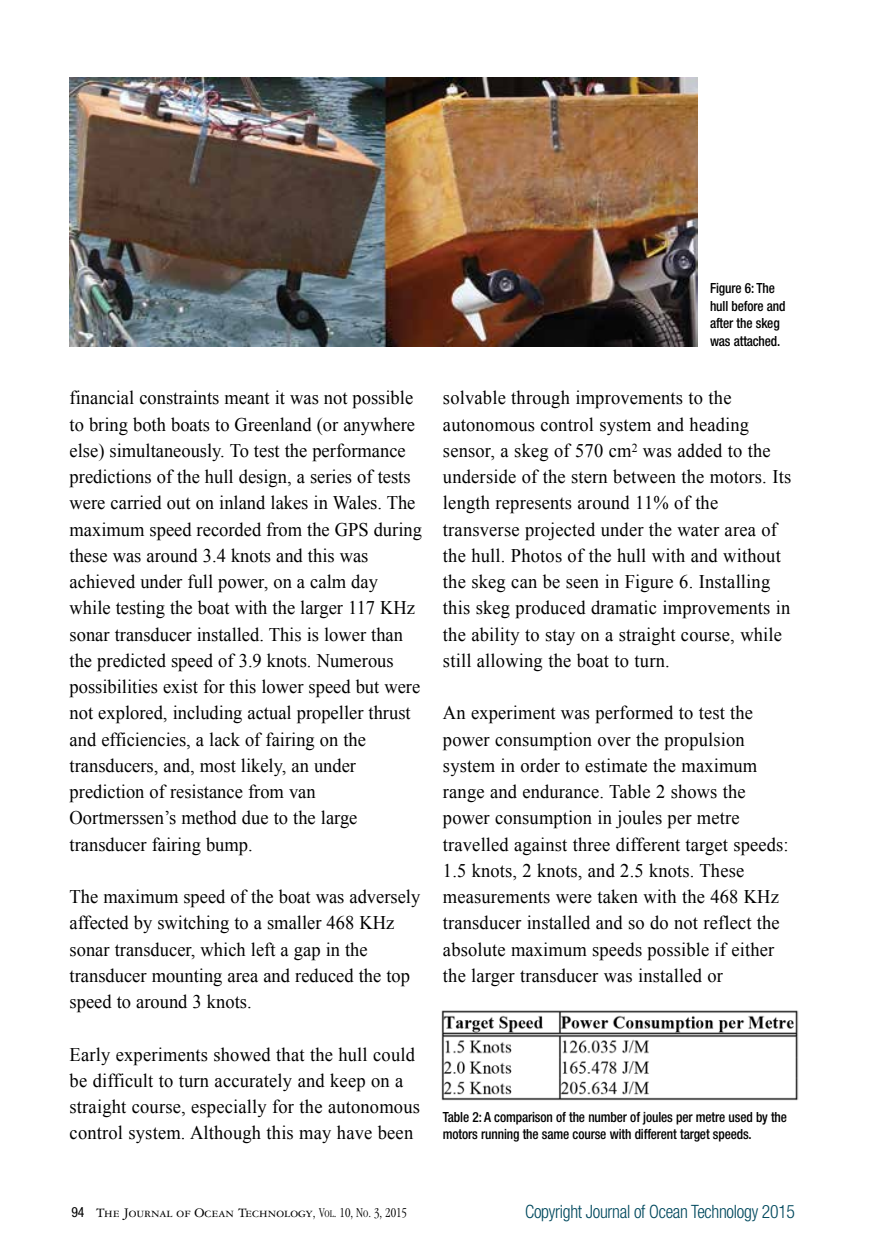
<style>
.page{position:relative;width:882px;height:1260px;background:#fff}
.page>*{position:absolute;margin:0;border:0;box-sizing:border-box;transform-origin:0 0}
.t1{font:19.25px/26.2px "Times New Roman";letter-spacing:.01em;color:#000;scale:.96 1}
.t2{font:300 condensed 18.38px "Helvetica Neue";letter-spacing:-.015em;color:#00495e;scale:.96 1}
.t3{font:500 condensed 14px/17.5px "Helvetica Neue";letter-spacing:-.01em;color:#000;scale:.95 1}
.t4{font:14px "Garamond Three SC";color:#000}
.s1{font-family:"Helvetica Neue";font-stretch:condensed}
.s2{font-family:"Garamond";font-weight:300;font-stretch:condensed}
.s3{font-family:"Garamond";font-weight:300;font-stretch:condensed;font-size:10.5px}
</style>
<div class="page">
<img style="left:70px;top:77px;width:627px;height:270px">
<img style="left:442px;top:1010px;width:357px;height:90px">
<p class="t1" style="left:70px;top:384px;width:369px">financial constraints meant it was not possible to bring both boats to Greenland (or anywhere else) simultaneously. To test the performance predictions of the hull design, a series of tests were carried out on inland lakes in Wales. The maximum speed recorded from the GPS during these was around 3.4 knots and this was achieved under full power, on a calm day while testing the boat with the larger 117 KHz sonar transducer installed. This is lower than the predicted speed of 3.9 knots. Numerous possibilities exist for this lower speed but were not explored, including actual propeller thrust and efficiencies, a lack of fairing on the transducers, and, most likely, an under prediction of resistance from van Oortmerssen’s method due to the large transducer fairing bump.</p>
<p class="t1" style="left:70px;top:883px;width:367px">The maximum speed of the boat was adversely affected by switching to a smaller 468 KHz sonar transducer, which left a gap in the transducer mounting area and reduced the top speed to around 3 knots.</p>
<p class="t1" style="left:70px;top:1041px;width:367px">Early experiments showed that the hull could be difficult to turn accurately and keep on a straight course, especially for the autonomous control system. Although this may have been</p>
<p class="t3" style="left:710px;top:279px;width:81px">Figure 6: The hull before and after the skeg was attached.</p>
<p class="t1" style="left:443px;top:385px;width:364px">solvable through improvements to the autonomous control system and heading sensor, a skeg of 570 cm<sup>2</sup> was added to the underside of the stern between the motors. Its length represents around 11% of the transverse projected under the water area of the hull. Photos of the hull with and without the skeg can be seen in Figure 6. Installing this skeg produced dramatic improvements in the ability to stay on a straight course, while still allowing the boat to turn.</p>
<p class="t1" style="left:443px;top:699px;width:362px">An experiment was performed to test the power consumption over the propulsion system in order to estimate the maximum range and endurance. Table 2 shows the power consumption in joules per metre travelled against three different target speeds:<br>1.5 knots, 2 knots, and 2.5 knots. These measurements were taken with the 468 KHz transducer installed and so do not reflect the absolute maximum speeds possible if either the larger transducer was installed or</p>
<p class="t3" style="left:443px;top:1108px;width:364px">Table 2: A comparison of the number of joules per metre used by the motors running the same course with different target speeds.</p>
<p class="t4" style="left:71px;top:1205px;width:337px"><span class="s1">94</span> The Journal of Ocean Technology<span class="s2">,</span> <span class="s2">V</span><span class="s3">ol</span><span class="s2">. 10, N</span><span class="s3">o</span><span class="s2">. 3, 2015</span></p>
<p class="t2" style="left:525px;top:1201px;width:283px">Copyright Journal of Ocean Technology 2015</p>
</div>
